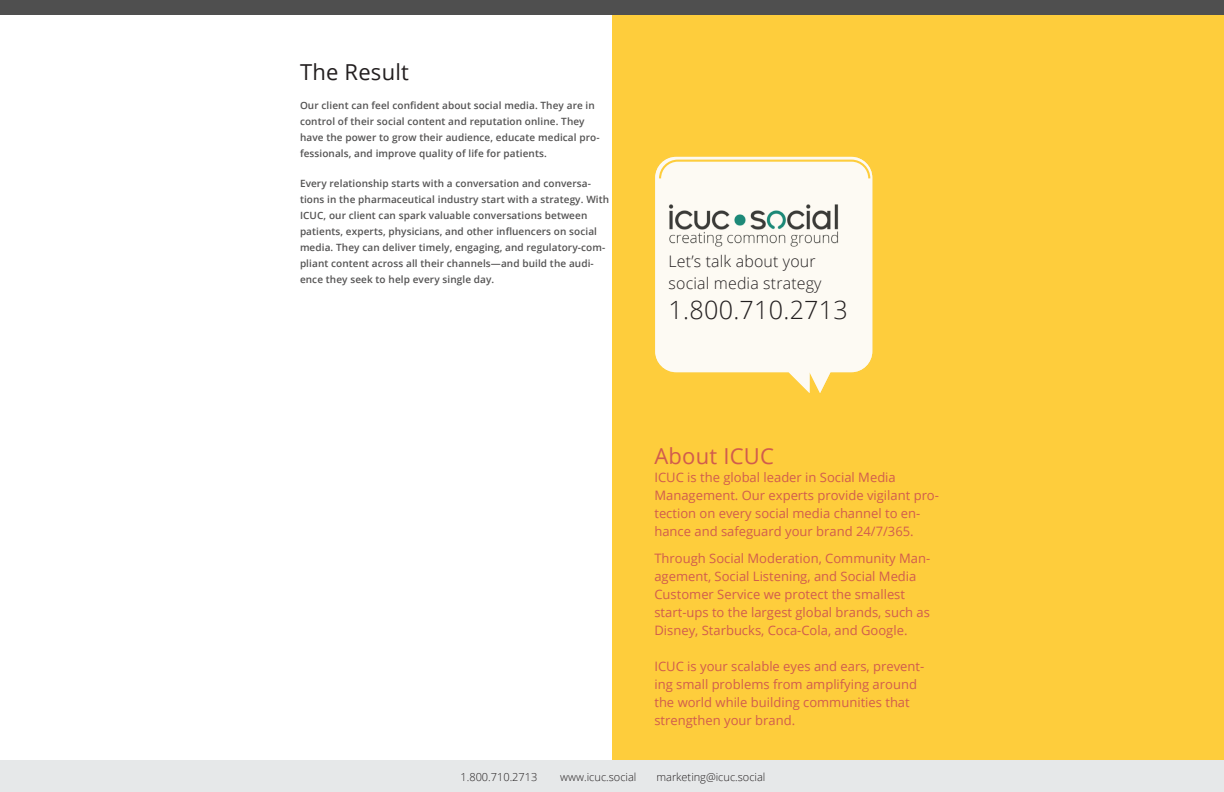
<style>
.page{position:relative;width:1224px;height:792px;background:#fff}
.page>*{position:absolute;margin:0;border:0;box-sizing:border-box;transform-origin:0 0}
.t1{font:300 25.2px "Open Sans";letter-spacing:.01em;color:#231f20}
.t2{font:22px "Open Sans";letter-spacing:.01em;color:#231f20}
.t3{font:22px "Open Sans";letter-spacing:.01em;color:#d15c4d}
.t4{font:300 15.9px/22.1px "Open Sans";letter-spacing:.01em;color:#231f20}
.t5{font:13px/18px "Open Sans";color:#d15c4d}
.t6{font:300 11px "Open Sans";color:#231f20}
.t7{font:600 10px/16px "Open Sans";letter-spacing:.01em;color:#535252}
</style>
<div class="page">
<div style="left:612px;top:0;width:612px;height:792px;background:#fecd3c"></div>
<div style="left:0;top:0;width:1224px;height:14px;background:#4f4f4f"></div>
<svg style="left:655px;top:157px;width:217px;height:236px;background:#fdf4dd"></svg>
<svg style="left:659px;top:160px;width:211px;height:18px;background:#fdf4dd"></svg>
<img style="left:668px;top:200px;width:179px;height:49px">
<div style="left:0;top:761px;width:1224px;height:31px;background:#e6e8e9"></div>
<h2 class="t2" style="left:300px;top:57px;width:110px">The Result</h2>
<p class="t7" style="left:300px;top:97px;width:301px">Our client can feel confident about social media. They are in control of their social content and reputation online. They have the power to grow their audience, educate medical pro&shy;fessionals, and improve quality of life for patients.</p>
<p class="t7" style="left:300px;top:175px;width:311px">Every relationship starts with a conversation and conversa&shy;tions in the pharmaceutical industry start with a strategy. With ICUC, our client can spark valuable conversations between patients, experts, physicians, and other influencers on social media. They can deliver timely, engaging, and regulatory-com&shy;pliant content across all their channels—and build the audi&shy;ence they seek to help every single day.</p>
<h3 class="t4" style="left:669px;top:249px;width:154px">Let’s talk about your social media strategy</h3>
<h1 class="t1" style="left:669px;top:293px;width:181px">1.800.710.2713</h1>
<h2 class="t3" style="left:654px;top:441px;width:121px">About ICUC</h2>
<h3 class="t5" style="left:654px;top:468px;width:286px">ICUC is the global leader in Social Media Management. Our experts provide vigilant pro&shy;tection on every social media channel to en&shy;hance and safeguard your brand 24/7/365.</h3>
<h3 class="t5" style="left:654px;top:549px;width:277px">Through Social Moderation, Community Man&shy;agement, Social Listening, and Social Media Customer Service we protect the smallest start-ups to the largest global brands, such as Disney, Starbucks, Coca-Cola, and Google.</h3>
<h3 class="t5" style="left:654px;top:657px;width:271px">ICUC is your scalable eyes and ears, prevent&shy;ing small problems from amplifying around the world while building communities that strengthen your brand.</h3>
<p class="t6" style="left:461px;top:769px;width:78px">1.800.710.2713</p>
<p class="t6" style="left:560px;top:769px;width:78px">www.icuc.social</p>
<p class="t6" style="left:656px;top:769px;width:110px">marketing@icuc.social</p>
</div>
